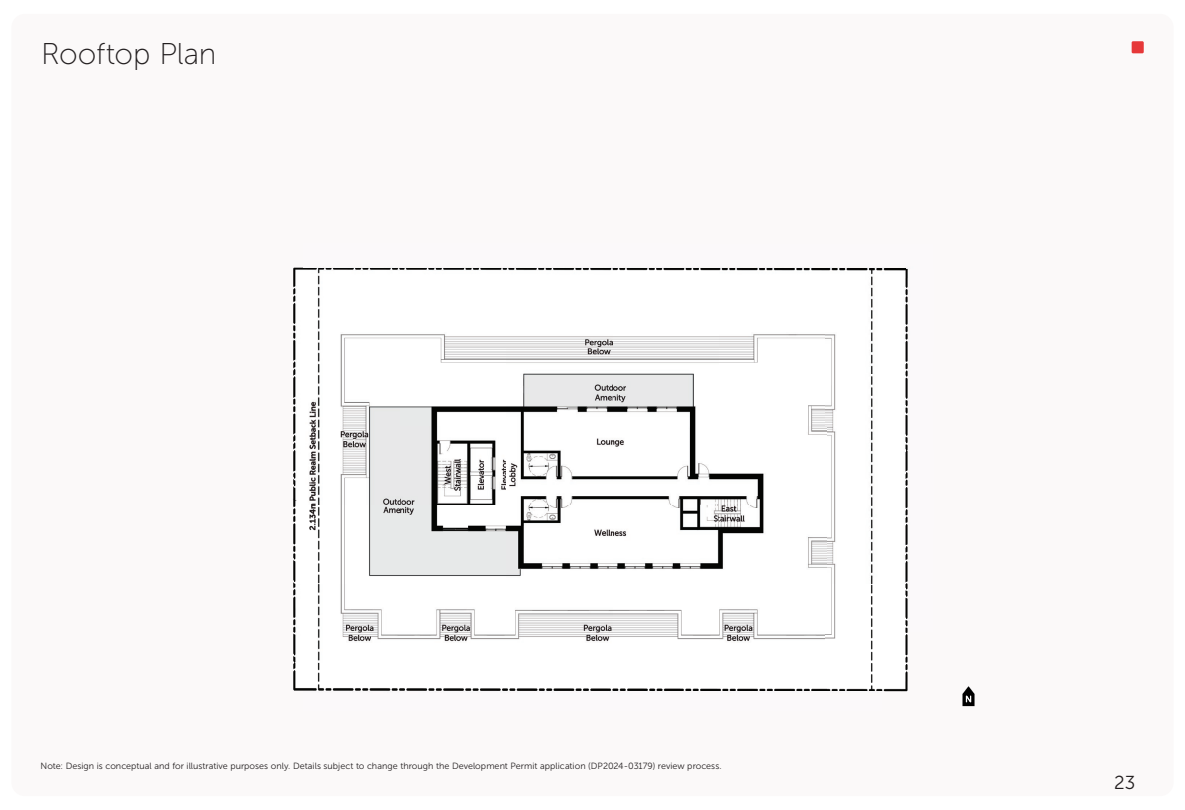
<style>
.page{position:relative;width:1185px;height:810px;background:#fff}
.page>*{position:absolute;margin:0;border:0;box-sizing:border-box;transform-origin:0 0}
.t1{font:30px "Museo Sans 100";letter-spacing:-.005em;color:#231f20}
.t2{font:18.75px "Museo Sans 300";color:#231f20}
.t3{font:9px "Museo Sans 300";letter-spacing:.005em;color:#231f20}
</style>
<div class="page">
<div style="left:11px;top:14px;width:1163px;height:782px;background:#fbf9f9;border-radius:14px"></div>
<div style="left:1132px;top:41px;width:12px;height:12px;background:#e63839"></div>
<img style="left:293px;top:267px;width:11px;height:54px">
<img style="left:304px;top:268px;width:604px;height:2px">
<img style="left:906px;top:270px;width:2px;height:362px">
<img style="left:293px;top:321px;width:1px;height:311px">
<img style="left:293px;top:632px;width:11px;height:59px">
<img style="left:881px;top:632px;width:27px;height:60px">
<img style="left:304px;top:690px;width:577px;height:1px">
<svg style="left:962px;top:686px;width:13px;height:20px"></svg>
<img style="left:294px;top:269px;width:612px;height:421px">
<h1 class="t1" style="left:41px;top:38px;width:177px">Rooftop Plan</h1>
<p class="t3" style="left:40px;top:761px;width:683px">Note: Design is conceptual and for illustrative purposes only. Details subject to change through the Development Permit application (DP2024-03179) review process.</p>
<h2 class="t2" style="left:1114px;top:772px;width:23px">23</h2>
</div>
